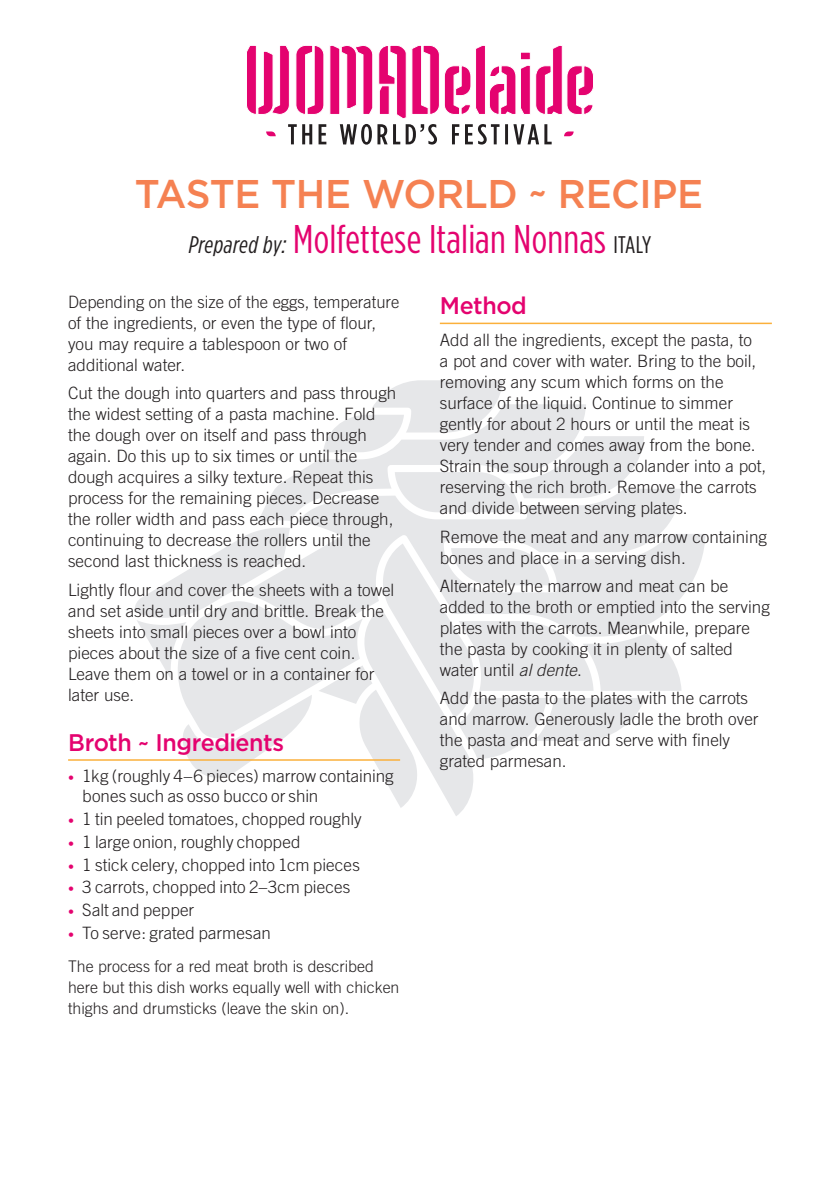
<style>
.page{position:relative;width:840px;height:1191px;background:#fff}
.page>*{position:absolute;margin:0;border:0;box-sizing:border-box;transform-origin:0 0}
.t1{font:40px "Gotham Condensed";letter-spacing:.005em;color:#e4036f;scale:1.05 1}
.t2{font:500 40px "Gotham";letter-spacing:-.01em;color:#f58152}
.t3{font:500 24px "Gotham";letter-spacing:-.02em;color:#e4036f}
.t4{font:300 17px/21px "Trade Gothic";color:#231f20}
.t5{font:300 16px/21px "Trade Gothic";color:#231f20}
.s1{font-style:italic;font-size:24px;color:#231f20}
.s2{font-size:24px;color:#231f20}
.s3{font-size:12px;color:#e4036f}
.s4{font-style:italic}
</style>
<div class="page">
<svg style="left:134px;top:380px;width:571px;height:436px;fill:#e6e7e9"></svg>
<svg style="left:246px;top:45px;width:347px;height:100px"></svg>
<hr style="left:68px;top:759px;width:332px;height:1px;background:#fbb03b">
<hr style="left:439px;top:323px;width:332px;height:1px;background:#fbb03b">
<h1 class="t2" style="left:135px;top:167px;width:569px">TASTE THE WORLD ~ RECIPE</h1>
<h1 class="t1" style="left:189px;top:216px;width:441px"><span class="s1">Prepared by:</span> Molfettese Italian Nonnas <span class="s2">ITALY</span></h1>
<p class="t4" style="left:68px;top:291px;width:332px">Depending on the size of the eggs, temperature of the ingredients, or even the type of flour, you may require a tablespoon or two of additional water.</p>
<p class="t4" style="left:68px;top:383px;width:329px">Cut the dough into quarters and pass through the widest setting of a pasta machine. Fold the dough over on itself and pass through again. Do this up to six times or until the dough acquires a silky texture. Repeat this process for the remaining pieces. Decrease the roller width and pass each piece through, continuing to decrease the rollers until the second last thickness is reached.</p>
<p class="t4" style="left:68px;top:579px;width:327px">Lightly flour and cover the sheets with a towel and set aside until dry and brittle. Break the sheets into small pieces over a bowl into pieces about the size of a five cent coin.<br>Leave them on a towel or in a container for later use.</p>
<h2 class="t3" style="left:68px;top:726px;width:217px">Broth ~ Ingredients</h2>
<p class="t4" style="left:82px;top:766px;width:313px;line-height:20px;text-indent:-14px"><span class="s3">•</span> 1kg (roughly 4–6 pieces) marrow containing bones such as osso bucco or shin</p>
<p class="t4" style="left:68px;top:808px;width:295px"><span class="s3">•</span> 1 tin peeled tomatoes, chopped roughly</p>
<p class="t4" style="left:68px;top:831px;width:234px"><span class="s3">•</span> 1 large onion, roughly chopped</p>
<p class="t4" style="left:68px;top:854px;width:293px"><span class="s3">•</span> 1 stick celery, chopped into 1cm pieces</p>
<p class="t4" style="left:68px;top:876px;width:283px"><span class="s3">•</span> 3 carrots, chopped into 2–3cm pieces</p>
<p class="t4" style="left:68px;top:899px;width:127px"><span class="s3">•</span> Salt and pepper</p>
<p class="t4" style="left:68px;top:922px;width:204px"><span class="s3">•</span> To serve: grated parmesan</p>
<p class="t5" style="left:68px;top:955px;width:332px">The process for a red meat broth is described here but this dish works equally well with chicken thighs and drumsticks (leave the skin on).</p>
<h2 class="t3" style="left:439px;top:290px;width:88px">Method</h2>
<p class="t4" style="left:439px;top:330px;width:327px">Add all the ingredients, except the pasta, to<br>a pot and cover with water. Bring to the boil, removing any scum which forms on the surface of the liquid. Continue to simmer gently for about 2 hours or until the meat is very tender and comes away from the bone.<br>Strain the soup through a colander into a pot, reserving the rich broth. Remove the carrots and divide between serving plates.</p>
<p class="t4" style="left:439px;top:526px;width:328px">Remove the meat and any marrow containing bones and place in a serving dish.</p>
<p class="t4" style="left:439px;top:575px;width:331px">Alternately the marrow and meat can be added to the broth or emptied into the serving plates with the carrots. Meanwhile, prepare the pasta by cooking it in plenty of salted water until <span class="s4">al dente</span>.</p>
<p class="t4" style="left:439px;top:687px;width:320px">Add the pasta to the plates with the carrots and marrow. Generously ladle the broth over the pasta and meat and serve with finely grated parmesan.</p>
</div>
